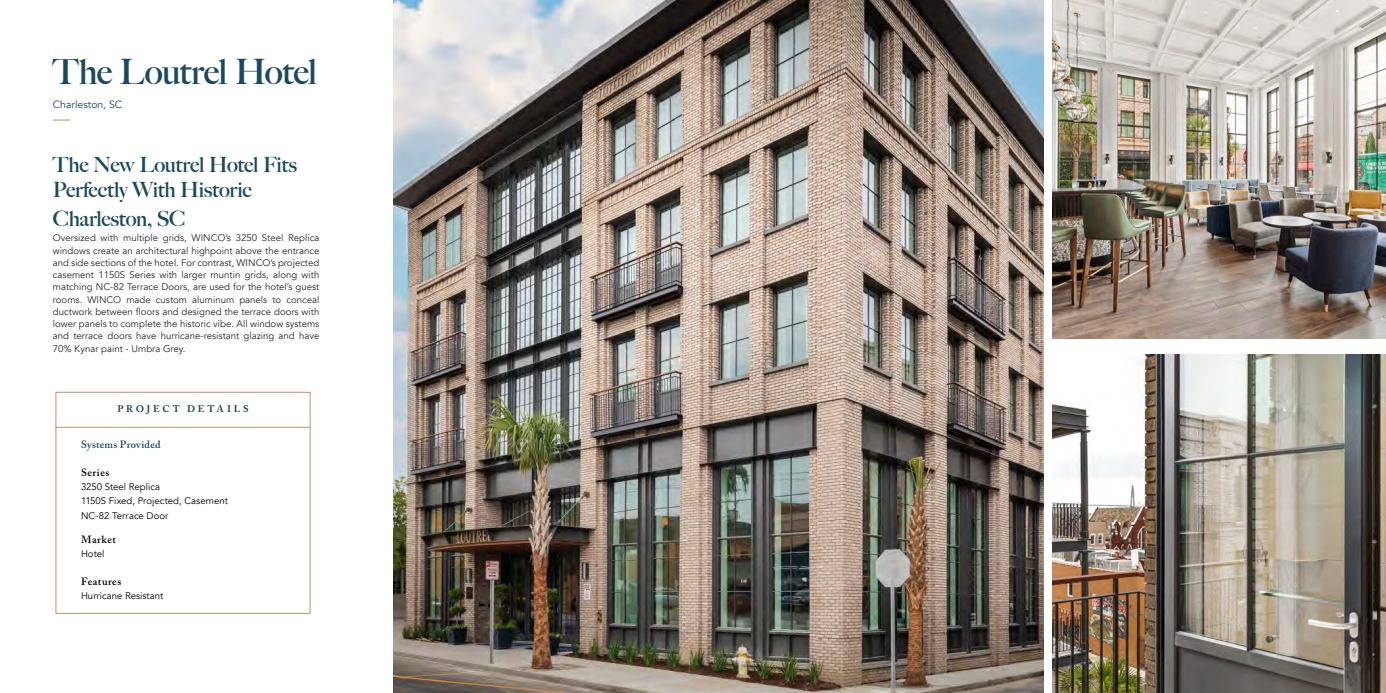
<style>
.page{position:relative;width:1386px;height:693px;background:#fff}
.page>*{position:absolute;margin:0;border:0;box-sizing:border-box;transform-origin:0 0}
.t1{font:700 35px "Big Caslon FB";letter-spacing:-.015em;color:#1a4a5b}
.t2{font:700 21px/25.2px "Big Caslon FB";letter-spacing:-.01em;color:#1a4a5b}
.t3{font:600 10.5px "Adobe Caslon Pro";letter-spacing:.05em;color:#000}
.t4{font:600 10.5px "Adobe Caslon Pro";letter-spacing:.02em;color:#1a4a5b}
.t5{font:10.5px "Avenir";color:#1a4a5b}
.t6{font:9.62px/12.2px "Avenir";color:#292829;text-align:justify}
.t7{font:9.62px/14px "Avenir";color:#000}
.t8{font:700 9.62px "Adobe Caslon Pro";letter-spacing:.29em;color:#1a4a5b}
</style>
<div class="page">
<img style="left:394px;top:0;width:650px;height:693px">
<img style="left:1052px;top:0;width:334px;height:339px">
<img style="left:1052px;top:354px;width:334px;height:339px">
<svg style="left:53px;top:120px;width:17px;height:1px"></svg>
<div style="left:55px;top:392px;width:256px;height:222px;border:1px solid #c39267"></div>
<hr style="left:55px;top:427px;width:255px;height:1px;background:#c39267">
<h1 class="t1" style="left:53px;top:51px;width:266px">The Loutrel Hotel</h1>
<p class="t5" style="left:53px;top:98px;width:71px">Charleston, SC</p>
<h2 class="t2" style="left:53px;top:152px;width:245px">The New Loutrel Hotel Fits<br>Perfectly With Historic</h2>
<h2 class="t2" style="left:53px;top:206px;width:134px">Charleston, SC</h2>
<p class="t6" style="left:53px;top:232px;width:268px">Oversized with multiple grids, WINCO’s 3250 Steel Replica windows create an architectural highpoint above the entrance and side sections of the hotel. For contrast, WINCO’s projected casement 1150S Series with larger muntin grids, along with matching NC-82 Terrace Doors, are used for the hotel’s guest rooms. WINCO made custom aluminum panels to conceal ductwork between floors and designed the terrace doors with lower panels to complete the historic vibe. All window systems and terrace doors have hurricane-resistant glazing and have 70% Kynar paint - Umbra Grey.</p>
<p class="t8" style="left:117px;top:403px;width:133px">PROJECT DETAILS</p>
<p class="t4" style="left:81px;top:438px;width:81px">Systems Provided</p>
<p class="t3" style="left:81px;top:466px;width:30px">Series</p>
<p class="t7" style="left:81px;top:480px;width:148px">3250 Steel Replica<br>1150S Fixed, Projected, Casement</p>
<p class="t7" style="left:81px;top:509px;width:89px">NC-82 Terrace Door</p>
<p class="t3" style="left:81px;top:533px;width:36px">Market</p>
<p class="t7" style="left:81px;top:547px;width:25px">Hotel</p>
<p class="t3" style="left:81px;top:575px;width:42px">Features</p>
<p class="t7" style="left:81px;top:589px;width:84px">Hurricane Resistant</p>
</div>
